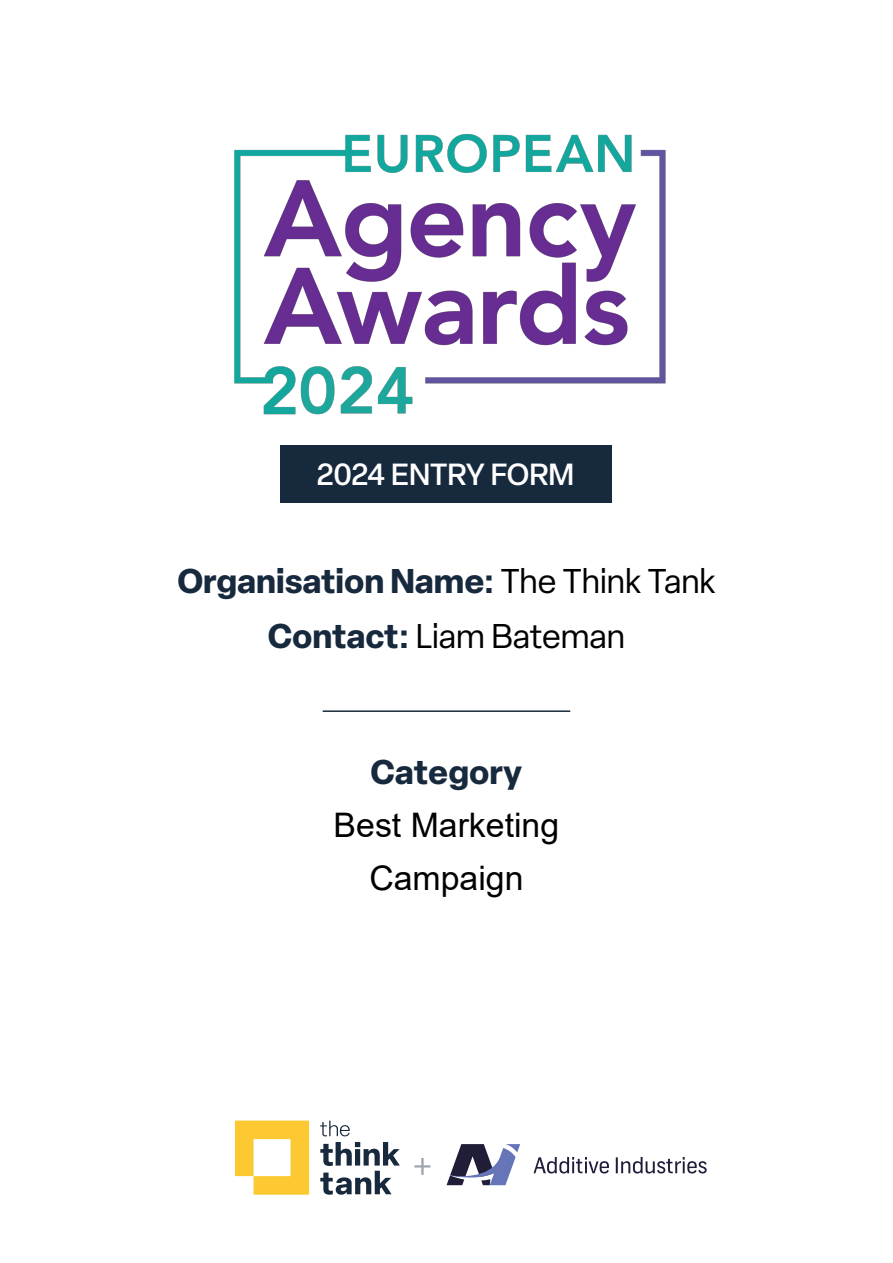
<style>
.page{position:relative;width:893px;height:1263px;background:#fff}
.page>*{position:absolute;margin:0;border:0;box-sizing:border-box;transform-origin:0 0}
.t1{font:42.3px "Acumin Pro Extra Cond";color:#9ba5ae}
.t2{font:700 33.75px/54.4px "Elza";color:#17293d;text-align:center}
.t3{font:33.75px/52.8px "Arial";color:#000;text-align:center}
.t4{font:500 30.15px "Elza";color:#fff}
.s1{font-weight:400;color:#000}
</style>
<div class="page">
<hr style="left:323px;top:710px;width:247px;height:2px;background:#17293d">
<div style="left:280px;top:446px;width:331px;height:57px;background:#17293d"></div>
<svg style="left:235px;top:1120px;width:74px;height:75px"></svg>
<svg style="left:320px;top:1120px;width:30px;height:16px"></svg>
<svg style="left:320px;top:1142px;width:80px;height:53px"></svg>
<svg style="left:534px;top:1157px;width:75px;height:16px"></svg>
<svg style="left:616px;top:1157px;width:91px;height:16px"></svg>
<svg style="left:447px;top:1144px;width:73px;height:41px"></svg>
<img style="left:234px;top:134px;width:432px;height:281px">
<p class="t4" style="left:317px;top:453px;width:258px">2024 ENTRY FORM</p>
<p class="t2" style="left:177px;top:553px;width:540px">Organisation Name: <span class="s1">The Think Tank<br></span>Contact: <span class="s1">Liam Bateman</span></p>
<p class="t2" style="left:370px;top:744px;width:153px">Category</p>
<p class="t3" style="left:334px;top:798px;width:227px">Best Marketing<br>Campaign</p>
<p class="t1" style="left:413px;top:1137px;width:20px">+</p>
</div>
